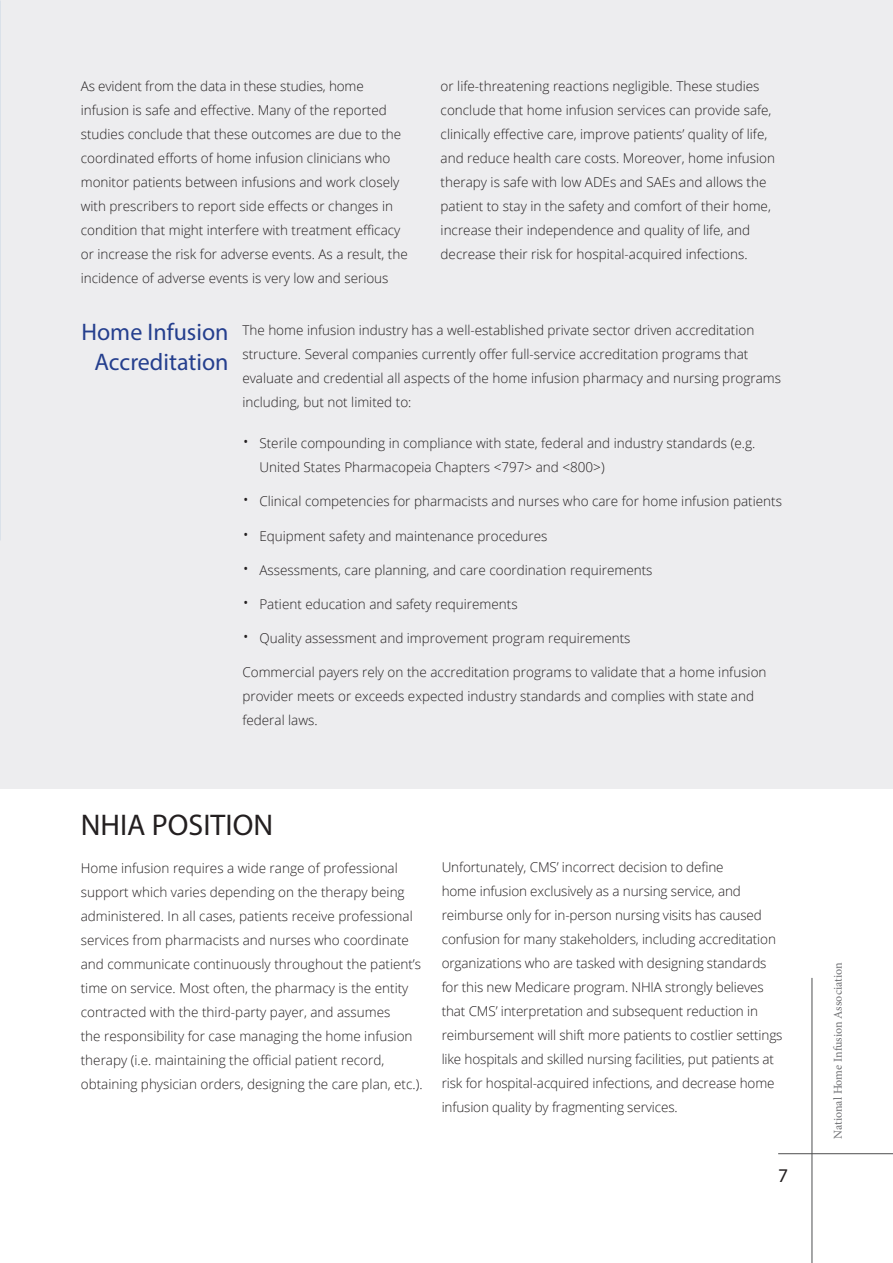
<style>
.page{position:relative;width:893px;height:1263px;background:#fff}
.page>*{position:absolute;margin:0;border:0;box-sizing:border-box;transform-origin:0 0}
.t1{font:30px "Myriad Pro";color:#231f20}
.t2{font:24px/30px "Myriad Pro";color:#253f8e;text-align:center}
.t3{font:19.5px "Myriad Pro";color:#231f20}
.t4{font:300 13.5px/24px "Open Sans";color:#231f20}
.t5{font:12px "Minion Pro";letter-spacing:-.005em;color:#6f7073}
.s1{font-size:18px}
</style>
<div class="page">
<div style="left:0;top:0;width:893px;height:788px;background:#ededef"></div>
<hr style="left:812px;top:978px;width:1px;height:285px;background:#4e4f50">
<hr style="left:778px;top:1153px;width:115px;height:1px;background:#4e4f50">
<p class="t4" style="left:81px;top:74px;width:329px">As evident from the data in these studies, home infusion is safe and effective. Many of the reported studies conclude that these outcomes are due to the coordinated efforts of home infusion clinicians who monitor patients between infusions and work closely with prescribers to report side effects or changes in condition that might interfere with treatment efficacy or increase the risk for adverse events. As a result, the incidence of adverse events is very low and serious</p>
<p class="t4" style="left:441px;top:74px;width:336px">or life-threatening reactions negligible. These studies conclude that home infusion services can provide safe, clinically effective care, improve patients’ quality of life, and reduce health care costs. Moreover, home infusion therapy is safe with low ADEs and SAEs and allows the patient to stay in the safety and comfort of their home, increase their independence and quality of life, and decrease their risk for hospital-acquired infections.</p>
<p class="t4" style="left:242px;top:318px;width:540px">The home infusion industry has a well-established private sector driven accreditation structure. Several companies currently offer full-service accreditation programs that evaluate and credential all aspects of the home infusion pharmacy and nursing programs including, but not limited to:</p>
<p class="t4" style="left:259px;top:431px;width:497px;text-indent:-17px"><span class="s1">•</span> Sterile compounding in compliance with state, federal and industry standards (e.g.<br>United States Pharmacopeia Chapters &lt;797&gt; and &lt;800&gt;)</p>
<p class="t4" style="left:242px;top:489px;width:541px"><span class="s1">•</span> Clinical competencies for pharmacists and nurses who care for home infusion patients</p>
<p class="t4" style="left:242px;top:523px;width:307px"><span class="s1">•</span> Equipment safety and maintenance procedures</p>
<p class="t4" style="left:242px;top:557px;width:412px"><span class="s1">•</span> Assessments, care planning, and care coordination requirements</p>
<p class="t4" style="left:242px;top:592px;width:277px"><span class="s1">•</span> Patient education and safety requirements</p>
<p class="t4" style="left:242px;top:626px;width:390px"><span class="s1">•</span> Quality assessment and improvement program requirements</p>
<p class="t4" style="left:242px;top:660px;width:526px">Commercial payers rely on the accreditation programs to validate that a home infusion provider meets or exceeds expected industry standards and complies with state and federal laws.</p>
<p class="t2" style="left:81px;top:316px;width:149px">Home Infusion<br>Accreditation</p>
<p class="t1" style="left:81px;top:806px;width:194px">NHIA POSITION</p>
<p class="t4" style="left:81px;top:856px;width:343px">Home infusion requires a wide range of professional support which varies depending on the therapy being administered. In all cases, patients receive professional services from pharmacists and nurses who coordinate and communicate continuously throughout the patient’s time on service. Most often, the pharmacy is the entity contracted with the third-party payer, and assumes<br>the responsibility for case managing the home infusion therapy (i.e. maintaining the official patient record, obtaining physician orders, designing the care plan, etc.).</p>
<p class="t4" style="left:442px;top:854px;width:342px">Unfortunately, CMS’ incorrect decision to define<br>home infusion exclusively as a nursing service, and reimburse only for in-person nursing visits has caused confusion for many stakeholders, including accreditation organizations who are tasked with designing standards for this new Medicare program. NHIA strongly believes that CMS’ interpretation and subsequent reduction in reimbursement will shift more patients to costlier settings like hospitals and skilled nursing facilities, put patients at risk for hospital-acquired infections, and decrease home infusion quality by fragmenting services.</p>
<h3 class="t3" style="left:778px;top:1163px;width:12px">7</h3>
<p class="t5" style="left:830px;top:1138px;width:177px;rotate:-90deg">National Home Infusion Association</p>
</div>
